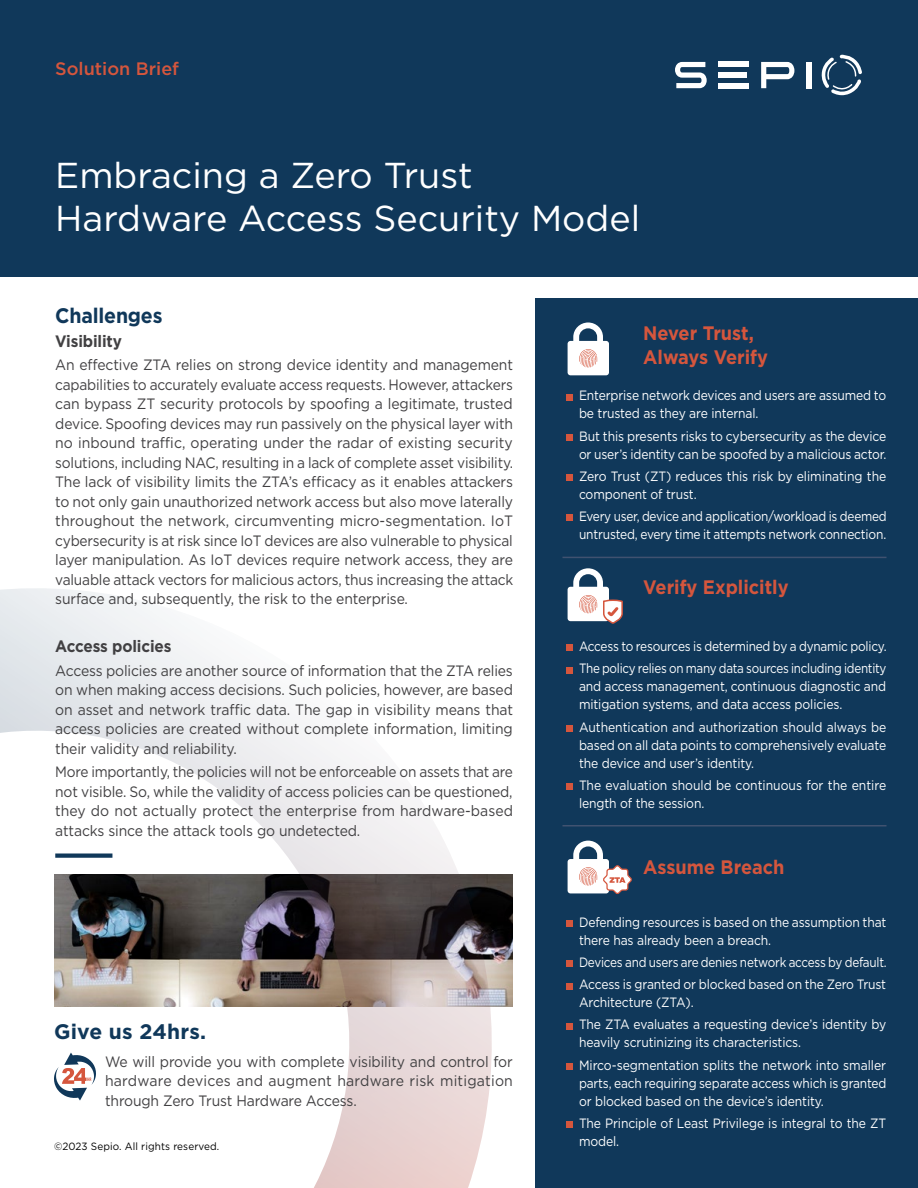
<style>
.page{position:relative;width:918px;height:1188px;background:#fff}
.page>*{position:absolute;margin:0;border:0;box-sizing:border-box;transform-origin:0 0}
.t1{font:36px/43.5px "Gotham";color:#fff}
.t2{font:700 21px "Gotham";letter-spacing:.01em;color:#10385a}
.t3{font:700 21px "Gotham";letter-spacing:-.01em;color:#10385a;scale:.93 1}
.t4{font:700 19.5px/24px "Gotham";color:#d5563d;scale:.93 1}
.t5{font:500 18px "Gotham";color:#d5563d}
.t6{font:700 16.5px "Gotham";letter-spacing:-.01em;color:#414042;scale:.93 1}
.t7{font:15px/19.5px "Gotham";letter-spacing:-.01em;color:#414042;text-align:justify;scale:.93 1}
.t8{font:15px/19.5px "Gotham";letter-spacing:-.01em;color:#414042;text-align:justify;scale:.91 1}
.t9{font:13.5px/18px "Gotham";letter-spacing:-.01em;color:#fff;scale:.9 1}
.t10{font:13.5px/18px "Gotham";letter-spacing:-.01em;color:#fff;scale:.88 1}
.t11{font:13.5px/22.2px "Gotham";letter-spacing:-.01em;color:#fff;scale:.87 1}
.t12{font:13.5px/18px "Gotham";letter-spacing:-.01em;color:#fff;scale:.89 1}
.t13{font:10.5px "Gotham";letter-spacing:.01em;color:#000;scale:.95 1}
</style>
<div class="page">
<svg style="left:0;top:493px;width:536px;height:695px"></svg>
<div style="left:0;top:0;width:918px;height:276px;background:#10385a"></div>
<svg style="left:675px;top:62px;width:32px;height:26px"></svg>
<svg style="left:761px;top:62px;width:33px;height:26px"></svg>
<div style="left:806px;top:62px;width:6px;height:26px;background:#fff"></div>
<div style="left:718px;top:62px;width:31px;height:5px;background:#fff"></div>
<div style="left:718px;top:83px;width:31px;height:5px;background:#fff"></div>
<div style="left:718px;top:72px;width:28px;height:6px;background:#fff"></div>
<svg style="left:821px;top:54px;width:41px;height:41px"></svg>
<div style="left:536px;top:298px;width:382px;height:890px;background:#10385a"></div>
<div style="left:566px;top:394px;width:7px;height:6px;background:#d5563d"></div>
<div style="left:566px;top:434px;width:7px;height:7px;background:#d5563d"></div>
<div style="left:566px;top:474px;width:7px;height:7px;background:#d5563d"></div>
<div style="left:566px;top:515px;width:7px;height:6px;background:#d5563d"></div>
<div style="left:566px;top:920px;width:7px;height:7px;background:#d5563d"></div>
<div style="left:566px;top:961px;width:7px;height:6px;background:#d5563d"></div>
<div style="left:566px;top:983px;width:7px;height:6px;background:#d5563d"></div>
<div style="left:566px;top:1023px;width:7px;height:6px;background:#d5563d"></div>
<div style="left:566px;top:1063px;width:7px;height:7px;background:#d5563d"></div>
<div style="left:566px;top:1122px;width:7px;height:6px;background:#d5563d"></div>
<div style="left:566px;top:645px;width:7px;height:6px;background:#d5563d"></div>
<div style="left:566px;top:667px;width:7px;height:6px;background:#d5563d"></div>
<div style="left:566px;top:725px;width:7px;height:7px;background:#d5563d"></div>
<div style="left:566px;top:783px;width:7px;height:7px;background:#d5563d"></div>
<svg style="left:568px;top:322px;width:41px;height:53px"></svg>
<svg style="left:568px;top:568px;width:55px;height:56px"></svg>
<hr style="left:562px;top:557px;width:324px;height:1px;background:#405270">
<hr style="left:562px;top:825px;width:324px;height:1px;background:#405270">
<div style="left:55px;top:853px;width:57px;height:5px;background:#10385a"></div>
<svg style="left:54px;top:1053px;width:42px;height:48px"></svg>
<svg style="left:568px;top:841px;width:64px;height:53px"></svg>
<p class="t5" style="left:55px;top:57px;width:125px">Solution Brief</p>
<h1 class="t1" style="left:55px;top:153px;width:586px">Embracing a Zero Trust<br>Hardware Access Security Model</h1>
<h2 class="t3" style="left:55px;top:301px;width:117px">Challenges</h2>
<p class="t6" style="left:55px;top:330px;width:73px">Visibility</p>
<p class="t7" style="left:55px;top:355px;width:494px">An effective ZTA relies on strong device identity and management capabilities to accurately evaluate access requests. However, attackers can bypass ZT security protocols by spoofing a legitimate, trusted device. Spoofing devices may run passively on the physical layer with no inbound traffic, operating under the radar of existing security solutions, including NAC, resulting in a lack of complete asset visibility.<br>The lack of visibility limits the ZTA’s efficacy as it enables attackers to not only gain unauthorized network access but also move laterally throughout the network, circumventing micro-segmentation. IoT cybersecurity is at risk since IoT devices are also vulnerable to physical layer manipulation. As IoT devices require network access, they are valuable attack vectors for malicious actors, thus increasing the attack surface and, subsequently, the risk to the enterprise.</p>
<p class="t6" style="left:55px;top:635px;width:126px">Access policies</p>
<p class="t7" style="left:55px;top:660px;width:494px">Access policies are another source of information that the ZTA relies on when making access decisions. Such policies, however, are based on asset and network traffic data. The gap in visibility means that access policies are created without complete information, limiting their validity and reliability.</p>
<p class="t8" style="left:55px;top:762px;width:505px">More importantly, the policies will not be enforceable on assets that are not visible. So, while the validity of access policies can be questioned, they do not actually protect the enterprise from hardware-based attacks since the attack tools go undetected.</p>
<h2 class="t2" style="left:54px;top:1017px;width:154px">Give us 24hrs.</h2>
<p class="t7" style="left:105px;top:1051px;width:440px">We will provide you with complete visibility and control for hardware devices and augment hardware risk mitigation through Zero Trust Hardware Access.</p>
<p class="t13" style="left:54px;top:1140px;width:176px">©2023 Sepio. All rights reserved.</p>
<h3 class="t4" style="left:643px;top:321px;width:136px">Never Trust,<br>Always Verify</h3>
<p class="t9" style="left:579px;top:386px;width:343px">Enterprise network devices and users are assumed to be trusted as they are internal.</p>
<p class="t9" style="left:579px;top:427px;width:343px">But this presents risks to cybersecurity as the device or user’s identity can be spoofed by a malicious actor.</p>
<p class="t9" style="left:579px;top:467px;width:343px">Zero Trust (ZT) reduces this risk by eliminating the component of trust.</p>
<p class="t10" style="left:579px;top:507px;width:351px">Every user, device and application/workload is deemed untrusted, every time it attempts network connection.</p>
<h3 class="t4" style="left:643px;top:575px;width:158px">Verify Explicitly</h3>
<p class="t10" style="left:579px;top:635px;width:351px;line-height:22.2px">Access to resources is determined by a dynamic policy.<br>The policy relies on many data sources including identity</p>
<p class="t9" style="left:579px;top:677px;width:343px">and access management, continuous diagnostic and mitigation systems, and data access policies.</p>
<p class="t9" style="left:579px;top:718px;width:343px;text-align:justify">Authentication and authorization should always be based on all data points to comprehensively evaluate the device and user’s identity.</p>
<p class="t9" style="left:579px;top:776px;width:343px">The evaluation should be continuous for the entire length of the session.</p>
<h3 class="t4" style="left:643px;top:855px;width:153px">Assume Breach</h3>
<p class="t9" style="left:579px;top:913px;width:343px">Defending resources is based on the assumption that there has already been a breach.</p>
<p class="t11" style="left:579px;top:951px;width:355px">Devices and users are denies network access by default.<br>Access is granted or blocked based on the Zero Trust</p>
<p class="t9" style="left:579px;top:991px;width:343px;line-height:22.2px">Architecture (ZTA).<br>The ZTA evaluates a requesting device’s identity by</p>
<p class="t9" style="left:579px;top:1031px;width:343px;line-height:22.2px">heavily scrutinizing its characteristics.<br>Mirco-segmentation splits the network into smaller</p>
<p class="t12" style="left:579px;top:1074px;width:347px">parts, each requiring separate access which is granted or blocked based on the device’s identity.</p>
<p class="t9" style="left:579px;top:1114px;width:343px">The Principle of Least Privilege is integral to the ZT model.</p>
</div>
